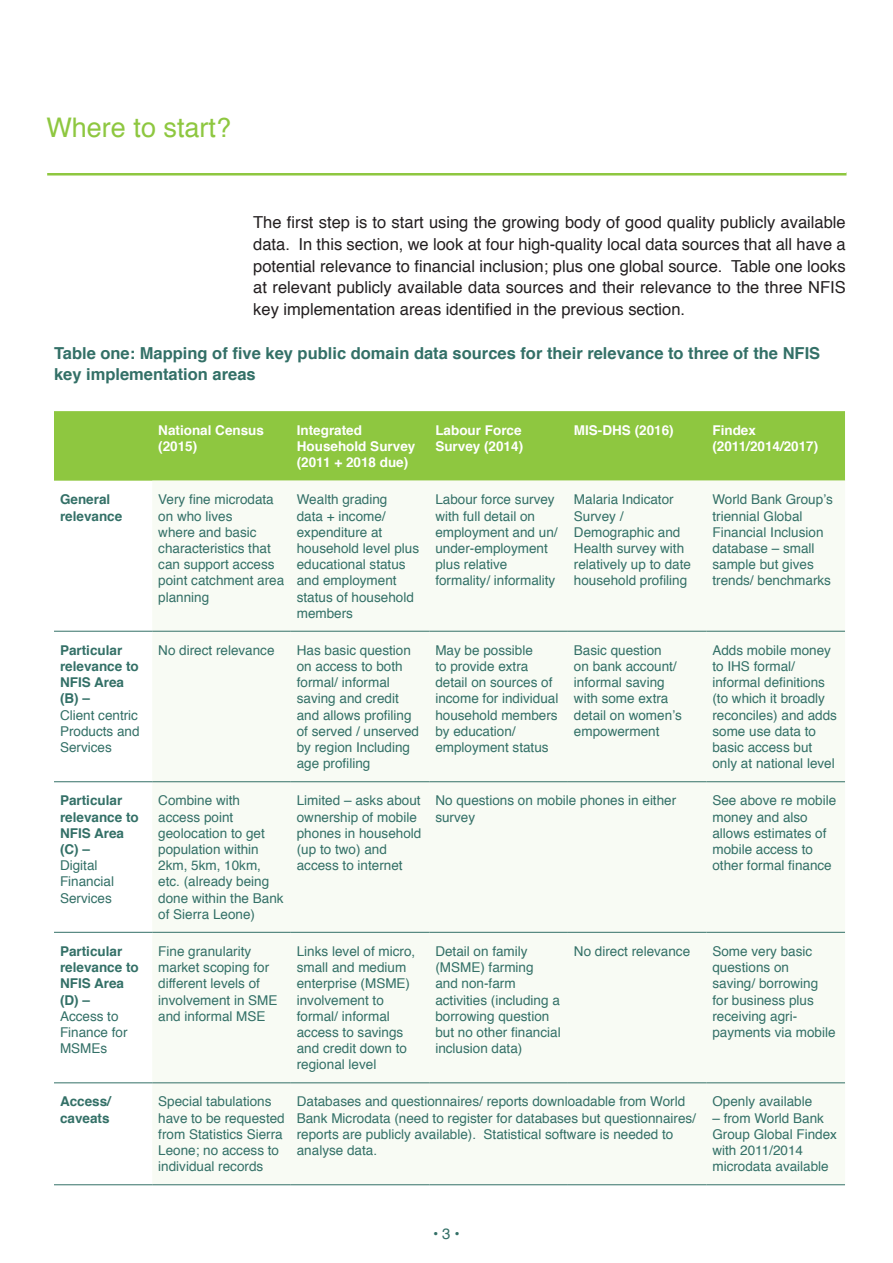
<style>
.page{position:relative;width:893px;height:1263px;background:#fff}
.page>*{position:absolute;margin:0;border:0;box-sizing:border-box;transform-origin:0 0}
.t1{font:27px "Helvetica";color:#8ec740}
.t2{font:16.5px/21.8px "Helvetica";color:#231f20;text-align:justify}
.t3{font:700 16.5px/21.8px "Helvetica";color:#337067}
.t4{font:15px "Helvetica";color:#337067}
.t5{font:13.5px/16.2px "Helvetica";color:#337067}
.t6{font:700 13.5px/16.2px "Helvetica";color:#337067}
.t7{font:700 13.5px/16.2px "Helvetica";color:#fff}
</style>
<div class="page">
<hr style="left:47px;top:173px;width:799px;height:3px;background:#8ec740">
<div style="left:54px;top:411px;width:791px;height:70px;background:#8ec740"></div>
<div style="left:152px;top:481px;width:693px;height:703px;background:#f8fbf4"></div>
<hr style="left:54px;top:631px;width:98px;height:1px;background:#337067">
<hr style="left:152px;top:631px;width:139px;height:1px;background:#337067">
<hr style="left:291px;top:631px;width:138px;height:1px;background:#337067">
<hr style="left:429px;top:631px;width:139px;height:1px;background:#337067">
<hr style="left:568px;top:631px;width:138px;height:1px;background:#337067">
<hr style="left:706px;top:631px;width:139px;height:1px;background:#337067">
<hr style="left:54px;top:781px;width:98px;height:1px;background:#337067">
<hr style="left:152px;top:781px;width:139px;height:1px;background:#337067">
<hr style="left:291px;top:781px;width:138px;height:1px;background:#337067">
<hr style="left:429px;top:781px;width:139px;height:1px;background:#337067">
<hr style="left:568px;top:781px;width:138px;height:1px;background:#337067">
<hr style="left:706px;top:781px;width:139px;height:1px;background:#337067">
<hr style="left:54px;top:932px;width:98px;height:1px;background:#337067">
<hr style="left:152px;top:932px;width:139px;height:1px;background:#337067">
<hr style="left:291px;top:932px;width:138px;height:1px;background:#337067">
<hr style="left:429px;top:932px;width:139px;height:1px;background:#337067">
<hr style="left:568px;top:932px;width:138px;height:1px;background:#337067">
<hr style="left:706px;top:932px;width:139px;height:1px;background:#337067">
<hr style="left:54px;top:1082px;width:98px;height:1px;background:#337067">
<hr style="left:152px;top:1082px;width:139px;height:1px;background:#337067">
<hr style="left:291px;top:1082px;width:138px;height:1px;background:#337067">
<hr style="left:429px;top:1082px;width:139px;height:1px;background:#337067">
<hr style="left:568px;top:1082px;width:138px;height:1px;background:#337067">
<hr style="left:706px;top:1082px;width:139px;height:1px;background:#337067">
<hr style="left:54px;top:1184px;width:98px;height:1px;background:#337067">
<hr style="left:152px;top:1184px;width:139px;height:1px;background:#337067">
<hr style="left:291px;top:1184px;width:138px;height:1px;background:#337067">
<hr style="left:429px;top:1184px;width:139px;height:1px;background:#337067">
<hr style="left:568px;top:1184px;width:138px;height:1px;background:#337067">
<hr style="left:706px;top:1184px;width:139px;height:1px;background:#337067">
<h1 class="t1" style="left:46px;top:117px;width:186px">Where to start?</h1>
<p class="t2" style="left:253px;top:213px;width:594px">The first step is to start using the growing body of good quality publicly available data. In this section, we look at four high-quality local data sources that all have a potential relevance to financial inclusion; plus one global source. Table one looks at relevant publicly available data sources and their relevance to the three NFIS key implementation areas identified in the previous section.</p>
<p class="t3" style="left:54px;top:343px;width:768px">Table one: Mapping of five key public domain data sources for their relevance to three of the NFIS key implementation areas</p>
<p class="t7" style="left:158px;top:423px;width:107px">National Census (2015)</p>
<p class="t7" style="left:297px;top:423px;width:120px">Integrated<br>Household Survey (2011 + 2018 due)</p>
<p class="t7" style="left:435px;top:423px;width:89px">Labour Force<br>Survey (2014)</p>
<p class="t7" style="left:574px;top:423px;width:101px">MIS-DHS (2016)</p>
<p class="t7" style="left:712px;top:423px;width:107px">Findex (2011/2014/2017)</p>
<p class="t6" style="left:60px;top:492px;width:64px">General relevance</p>
<p class="t5" style="left:158px;top:492px;width:128px">Very fine microdata on who lives<br>where and basic characteristics that can support access point catchment area planning</p>
<p class="t5" style="left:297px;top:492px;width:124px">Wealth grading<br>data + income/ expenditure at household level plus educational status and employment status of household members</p>
<p class="t5" style="left:435px;top:492px;width:124px">Labour force survey with full detail on employment and un/ under-employment plus relative formality/ informality</p>
<p class="t5" style="left:574px;top:492px;width:119px">Malaria Indicator<br>Survey /<br>Demographic and<br>Health survey with relatively up to date household profiling</p>
<p class="t5" style="left:712px;top:492px;width:122px">World Bank Group’s triennial Global<br>Financial Inclusion database – small sample but gives trends/ benchmarks</p>
<p class="t6" style="left:60px;top:643px;width:80px">Particular relevance to<br>NFIS Area (B) –</p>
<p class="t5" style="left:60px;top:708px;width:81px;text-align:justify">Client centric Products and Services</p>
<p class="t5" style="left:158px;top:643px;width:118px">No direct relevance</p>
<p class="t5" style="left:297px;top:643px;width:124px">Has basic question on access to both formal/ informal saving and credit and allows profiling of served / unserved by region Including age profiling</p>
<p class="t5" style="left:435px;top:643px;width:125px">May be possible<br>to provide extra detail on sources of income for individual household members by education/ employment status</p>
<p class="t5" style="left:574px;top:643px;width:109px">Basic question<br>on bank account/ informal saving with some extra detail on women’s empowerment</p>
<p class="t5" style="left:712px;top:643px;width:126px">Adds mobile money to IHS formal/ informal definitions (to which it broadly reconciles) and adds some use data to basic access but only at national level</p>
<p class="t6" style="left:60px;top:794px;width:80px">Particular relevance to<br>NFIS Area (C) –</p>
<p class="t5" style="left:60px;top:858px;width:56px">Digital<br>Financial<br>Services</p>
<p class="t6" style="left:60px;top:944px;width:80px">Particular relevance to<br>NFIS Area (D) –</p>
<p class="t5" style="left:60px;top:1009px;width:69px">Access to<br>Finance for<br>MSMEs</p>
<p class="t5" style="left:158px;top:794px;width:127px">Combine with access point geolocation to get population within<br>2km, 5km, 10km, etc. (already being done within the Bank of Sierra Leone)</p>
<p class="t5" style="left:297px;top:794px;width:126px">Limited – asks about ownership of mobile phones in household (up to two) and access to internet</p>
<p class="t5" style="left:435px;top:794px;width:242px">No questions on mobile phones in either survey</p>
<p class="t5" style="left:712px;top:794px;width:125px">See above re mobile money and also allows estimates of mobile access to other formal finance</p>
<p class="t5" style="left:158px;top:944px;width:121px">Fine granularity market scoping for different levels of involvement in SME and informal MSE</p>
<p class="t5" style="left:297px;top:944px;width:120px">Links level of micro, small and medium enterprise (MSME) involvement to formal/ informal access to savings and credit down to regional level</p>
<p class="t5" style="left:435px;top:944px;width:127px">Detail on family (MSME) farming<br>and non-farm activities (including a borrowing question but no other financial inclusion data)</p>
<p class="t5" style="left:574px;top:944px;width:118px">No direct relevance</p>
<p class="t5" style="left:712px;top:944px;width:125px">Some very basic questions on<br>saving/ borrowing for business plus receiving agri&shy;payments via mobile</p>
<p class="t6" style="left:60px;top:1095px;width:53px">Access/ caveats</p>
<p class="t5" style="left:158px;top:1095px;width:128px">Special tabulations have to be requested from Statistics Sierra<br>Leone; no access to individual records</p>
<p class="t5" style="left:297px;top:1095px;width:401px">Databases and questionnaires/ reports downloadable from World Bank Microdata (need to register for databases but questionnaires/ reports are publicly available). Statistical software is needed to analyse data.</p>
<p class="t5" style="left:712px;top:1095px;width:101px">Openly available</p>
<p class="t5" style="left:712px;top:1111px;width:126px">– from World Bank<br>Group Global Findex with 2011/2014 microdata available</p>
<p class="t4" style="left:433px;top:1228px;width:28px">• 3 •</p>
</div>
